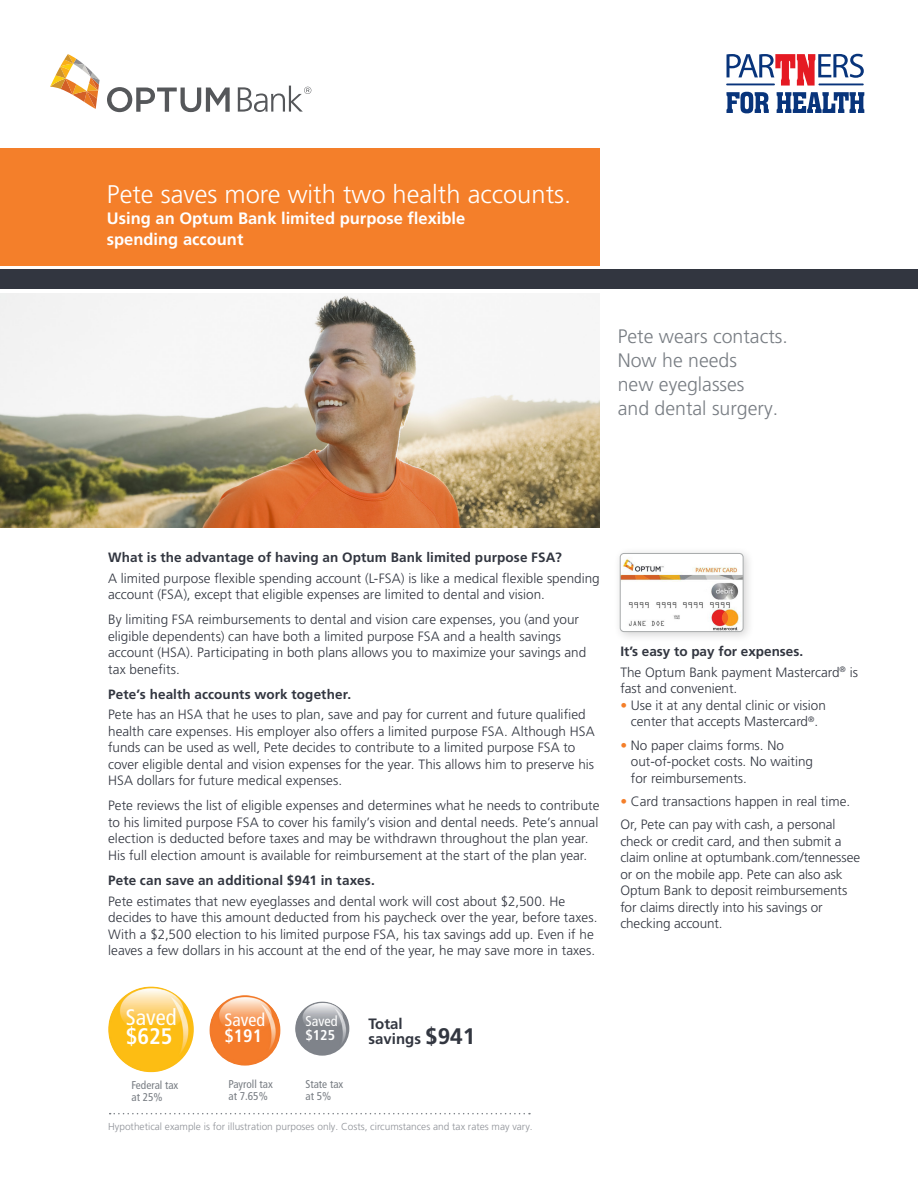
<style>
.page{position:relative;width:918px;height:1188px;background:#fff}
.page>*{position:absolute;margin:0;border:0;box-sizing:border-box;transform-origin:0 0}
.t1{font:300 25.5px "Frutiger LT Pro";color:#fff}
.t2{font:condensed 22.5px/19.5px "Frutiger LT Pro";color:#fff}
.t3{font:300 19.5px/24px "Frutiger LT Pro";color:#787d83}
.t4{font:condensed 18px/16.5px "Frutiger LT Pro";color:#fff}
.t5{font:700 16.5px/21px "Frutiger LT Pro";color:#fff}
.t6{font:700 15px "Frutiger LT Pro";color:#323640}
.t7{font:condensed 14.25px/13px "Frutiger LT Pro";color:#fff}
.t8{font:300 13.5px/16.5px "Frutiger LT Pro";color:#323640}
.t9{font:700 13.5px "Frutiger LT Pro";letter-spacing:.01em;color:#323640}
.t10{font:condensed 11.25px/12px "Frutiger LT Pro";color:#787d83}
.t11{font:300 10.2px "Frutiger LT Pro";color:#8e9197}
.s1{font-weight:700}
.s2{font-size:22.5px}
.s3{color:#f47f2a}
</style>
<div class="page">
<img style="left:0;top:293px;width:600px;height:234px">
<div style="left:0;top:148px;width:600px;height:118px;background:#f47f2a"></div>
<div style="left:0;top:269px;width:918px;height:20px;background:#323640"></div>
<div style="left:613px;top:546px;width:142px;height:97px;background:#231f20;opacity:.2"></div>
<img style="left:620px;top:553px;width:123px;height:79px">
<div style="left:620px;top:553px;width:123px;height:79px;border:1px solid #a8abac;border-radius:4px"></div>
<img style="left:295px;top:1001px;width:54px;height:55px;border-radius:27px">
<img style="left:210px;top:995px;width:70px;height:71px;border-radius:35px">
<img style="left:108px;top:987px;width:86px;height:85px;border-radius:43px">
<svg style="left:110px;top:1113px;width:420px;height:1px"></svg>
<svg style="left:238px;top:86px;width:73px;height:26px"></svg>
<svg style="left:50px;top:54px;width:50px;height:55px"></svg>
<svg style="left:107px;top:87px;width:123px;height:25px"></svg>
<hr style="left:726px;top:84px;width:49px;height:1px;background:#08347b">
<svg style="left:727px;top:54px;width:137px;height:32px"></svg>
<svg style="left:726px;top:92px;width:43px;height:21px"></svg>
<svg style="left:777px;top:92px;width:87px;height:21px"></svg>
<p class="t1" style="left:107px;top:179px;width:466px">Pete saves more with two health accounts.</p>
<p class="t5" style="left:107px;top:208px;width:360px">Using an Optum Bank limited purpose flexible spending account</p>
<p class="t3" style="left:618px;top:324px;width:172px">Pete wears contacts.<br>Now he needs<br>new eyeglasses<br>and dental surgery.</p>
<p class="t9" style="left:108px;top:549px;width:455px">What is the advantage of having an Optum Bank limited purpose FSA?</p>
<p class="t8" style="left:108px;top:570px;width:493px">A limited purpose flexible spending account (L-FSA) is like a medical flexible spending account (FSA), except that eligible expenses are limited to dental and vision.</p>
<p class="t8" style="left:108px;top:611px;width:480px">By limiting FSA reimbursements to dental and vision care expenses, you (and your eligible dependents) can have both a limited purpose FSA and a health savings account (HSA). Participating in both plans allows you to maximize your savings and tax benefits.</p>
<p class="t9" style="left:108px;top:686px;width:245px">Pete’s health accounts work together.</p>
<p class="t8" style="left:108px;top:706px;width:488px">Pete has an HSA that he uses to plan, save and pay for current and future qualified health care expenses. His employer also offers a limited purpose FSA. Although HSA funds can be used as well, Pete decides to contribute to a limited purpose FSA to cover eligible dental and vision expenses for the year. This allows him to preserve his HSA dollars for future medical expenses.</p>
<p class="t8" style="left:108px;top:798px;width:493px">Pete reviews the list of eligible expenses and determines what he needs to contribute to his limited purpose FSA to cover his family’s vision and dental needs. Pete’s annual election is deducted before taxes and may be withdrawn throughout the plan year.<br>His full election amount is available for reimbursement at the start of the plan year.</p>
<p class="t9" style="left:108px;top:872px;width:268px">Pete can save an additional $941 in taxes.</p>
<p class="t8" style="left:108px;top:893px;width:491px">Pete estimates that new eyeglasses and dental work will cost about $2,500. He decides to have this amount deducted from his paycheck over the year, before taxes.<br>With a $2,500 election to his limited purpose FSA, his tax savings add up. Even if he leaves a few dollars in his account at the end of the year, he may save more in taxes.</p>
<p class="t2" style="left:126px;top:1008px;width:52px">Saved <span class="s1">$625</span></p>
<p class="t10" style="left:132px;top:1079px;width:48px">Federal tax at 25%</p>
<p class="t10" style="left:229px;top:1079px;width:46px">Payroll tax at 7.65%</p>
<p class="t10" style="left:305px;top:1078px;width:39px">State tax at 5%</p>
<p class="t4" style="left:225px;top:1011px;width:42px">Saved <span class="s1">$191</span></p>
<p class="t7" style="left:306px;top:1015px;width:34px">Saved <span class="s1">$125</span></p>
<p class="t6" style="left:369px;top:1030px;width:108px">savings <span class="s2">$941</span></p>
<p class="t6" style="left:369px;top:1015px;width:36px">Total</p>
<p class="t11" style="left:108px;top:1120px;width:426px">Hypothetical example is for illustration purposes only. Costs, circumstances and tax rates may vary.</p>
<p class="t9" style="left:620px;top:643px;width:184px">It’s easy to pay for expenses.</p>
<p class="t8" style="left:620px;top:664px;width:239px">The Optum Bank payment Mastercard<sup>®</sup> is fast and convenient.</p>
<p class="t8" style="left:620px;top:697px;width:207px;text-align:center"><span class="s3">•</span> Use it at any dental clinic or vision center that accepts Mastercard<sup>®</sup>.</p>
<p class="t8" style="left:631px;top:737px;width:184px;text-indent:-11px"><span class="s3">•</span> No paper claims forms. No out-of-pocket costs. No waiting for reimbursements.</p>
<p class="t8" style="left:620px;top:793px;width:231px"><span class="s3">•</span> Card transactions happen in real time.</p>
<p class="t8" style="left:620px;top:816px;width:241px">Or, Pete can pay with cash, a personal check or credit card, and then submit a claim online at optumbank.com/tennessee or on the mobile app. Pete can also ask Optum Bank to deposit reimbursements for claims directly into his savings or checking account.</p>
</div>
